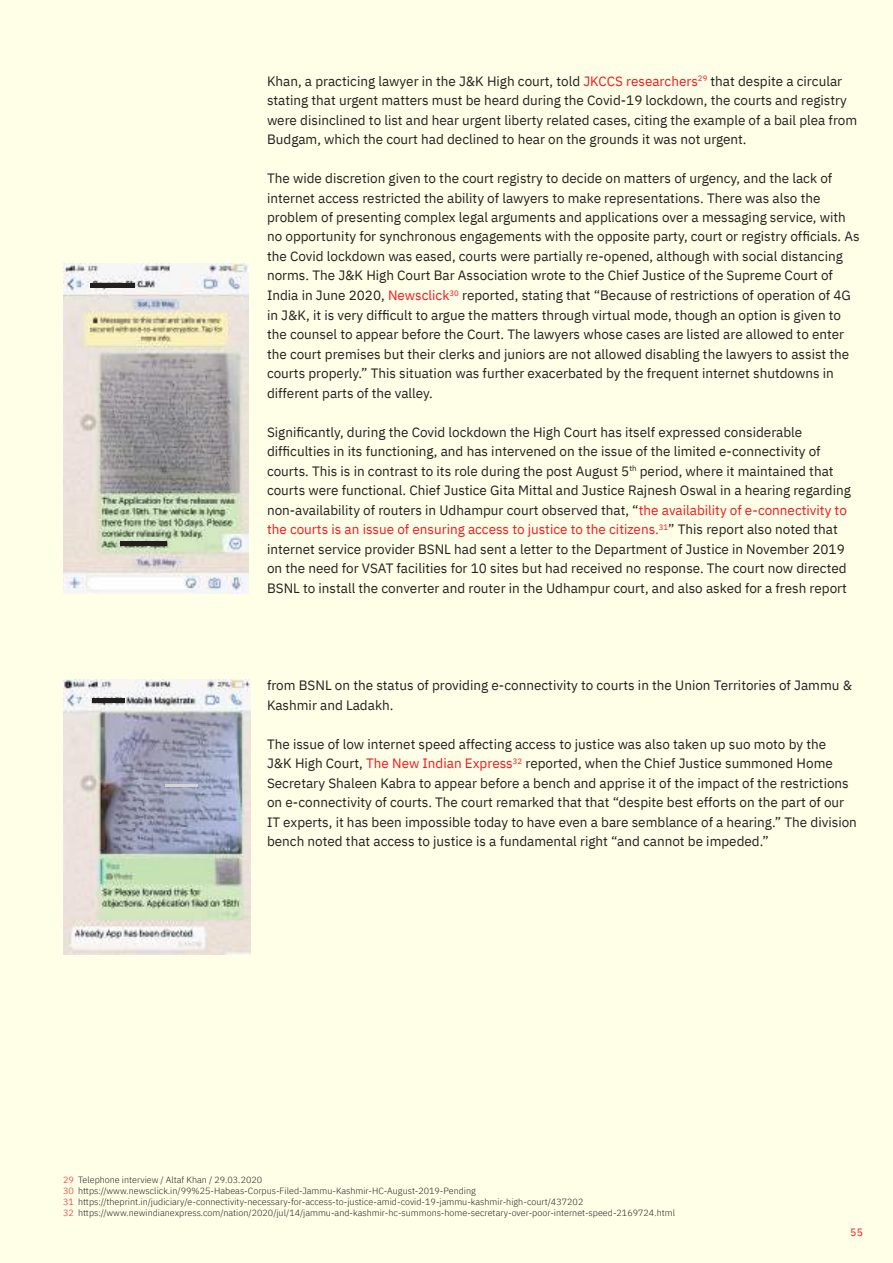
<style>
.page{position:relative;width:893px;height:1263px;background:#fffee7}
.page>*{position:absolute;margin:0;border:0;box-sizing:border-box;transform-origin:0 0}
.t1{font:13.5px/19.5px "IBM Plex Sans";color:#241f1f}
.t2{font:10.5px "IBM Plex Sans";color:#ef1923}
.t3{font:300 9px/11.2px "IBM Plex Sans";color:#241f1f}
.s1{color:#ef1923}
</style>
<div class="page">
<img style="left:63px;top:679px;width:187px;height:275px">
<div style="left:92px;top:698px;width:33px;height:5px;background:#241f1f"></div>
<hr style="left:166px;top:784px;width:32px;height:3px;background:#d5d4d5">
<img style="left:63px;top:264px;width:186px;height:330px">
<div style="left:90px;top:283px;width:45px;height:5px;background:#241f1f"></div>
<div style="left:120px;top:541px;width:47px;height:5px;background:#241f1f"></div>
<p class="t1" style="left:267px;top:71px;width:592px">Khan, a practicing lawyer in the J&amp;K High court, told <span class="s1">JKCCS researchers</span><sup>29</sup> that despite a circular stating that urgent matters must be heard during the Covid-19 lockdown, the courts and registry were disinclined to list and hear urgent liberty related cases, citing the example of a bail plea from Budgam, which the court had declined to hear on the grounds it was not urgent.</p>
<p class="t1" style="left:267px;top:168px;width:594px">The wide discretion given to the court registry to decide on matters of urgency, and the lack of internet access restricted the ability of lawyers to make representations. There was also the problem of presenting complex legal arguments and applications over a messaging service, with no opportunity for synchronous engagements with the opposite party, court or registry officials. As the Covid lockdown was eased, courts were partially re-opened, although with social distancing norms. The J&amp;K High Court Bar Association wrote to the Chief Justice of the Supreme Court of India in June 2020, <span class="s1">Newsclick</span><sup>30</sup> reported, stating that “Because of restrictions of operation of 4G in J&amp;K, it is very difficult to argue the matters through virtual mode, though an option is given to the counsel to appear before the Court. The lawyers whose cases are listed are allowed to enter the court premises but their clerks and juniors are not allowed disabling the lawyers to assist the courts properly.” This situation was further exacerbated by the frequent internet shutdowns in different parts of the valley.</p>
<p class="t1" style="left:267px;top:422px;width:585px">Significantly, during the Covid lockdown the High Court has itself expressed considerable difficulties in its functioning, and has intervened on the issue of the limited e-connectivity of courts. This is in contrast to its role during the post August 5<sup>th</sup> period, where it maintained that courts were functional. Chief Justice Gita Mittal and Justice Rajnesh Oswal in a hearing regarding non-availability of routers in Udhampur court observed that, “<span class="s1">the availability of e-connectivity to the courts is an issue of ensuring access to justice to the citizens.</span><sup>31</sup>” This report also noted that internet service provider BSNL had sent a letter to the Department of Justice in November 2019 on the need for VSAT facilities for 10 sites but had received no response. The court now directed BSNL to install the converter and router in the Udhampur court, and also asked for a fresh report</p>
<p class="t1" style="left:267px;top:675px;width:586px">from BSNL on the status of providing e-connectivity to courts in the Union Territories of Jammu &amp;<br>Kashmir and Ladakh.</p>
<p class="t1" style="left:267px;top:734px;width:591px">The issue of low internet speed affecting access to justice was also taken up suo moto by the<br>J&amp;K High Court, <span class="s1">The New Indian Express</span><sup>32</sup> reported, when the Chief Justice summoned Home Secretary Shaleen Kabra to appear before a bench and apprise it of the impact of the restrictions on e-connectivity of courts. The court remarked that that “despite best efforts on the part of our IT experts, it has been impossible today to have even a bare semblance of a hearing.” The division bench noted that access to justice is a fundamental right “and cannot be impeded.”</p>
<p class="t3" style="left:63px;top:1174px;width:614px"><span class="s1">29</span> Telephone interview / Altaf Khan / 29.03.2020<br><span class="s1">30</span> https://www.newsclick.in/99%25-Habeas-Corpus-Filed-Jammu-Kashmir-HC-August-2019-Pending<br><span class="s1">31</span> https://theprint.in/judiciary/e-connectivity-necessary-for-access-to-justice-amid-covid-19-jammu-kashmir-high-court/437202<br><span class="s1">32</span> https://www.newindianexpress.com/nation/2020/jul/14/jammu-and-kashmir-hc-summons-home-secretary-over-poor-internet-speed-2169724.html</p>
<p class="t2" style="left:850px;top:1225px;width:14px">55</p>
</div>
